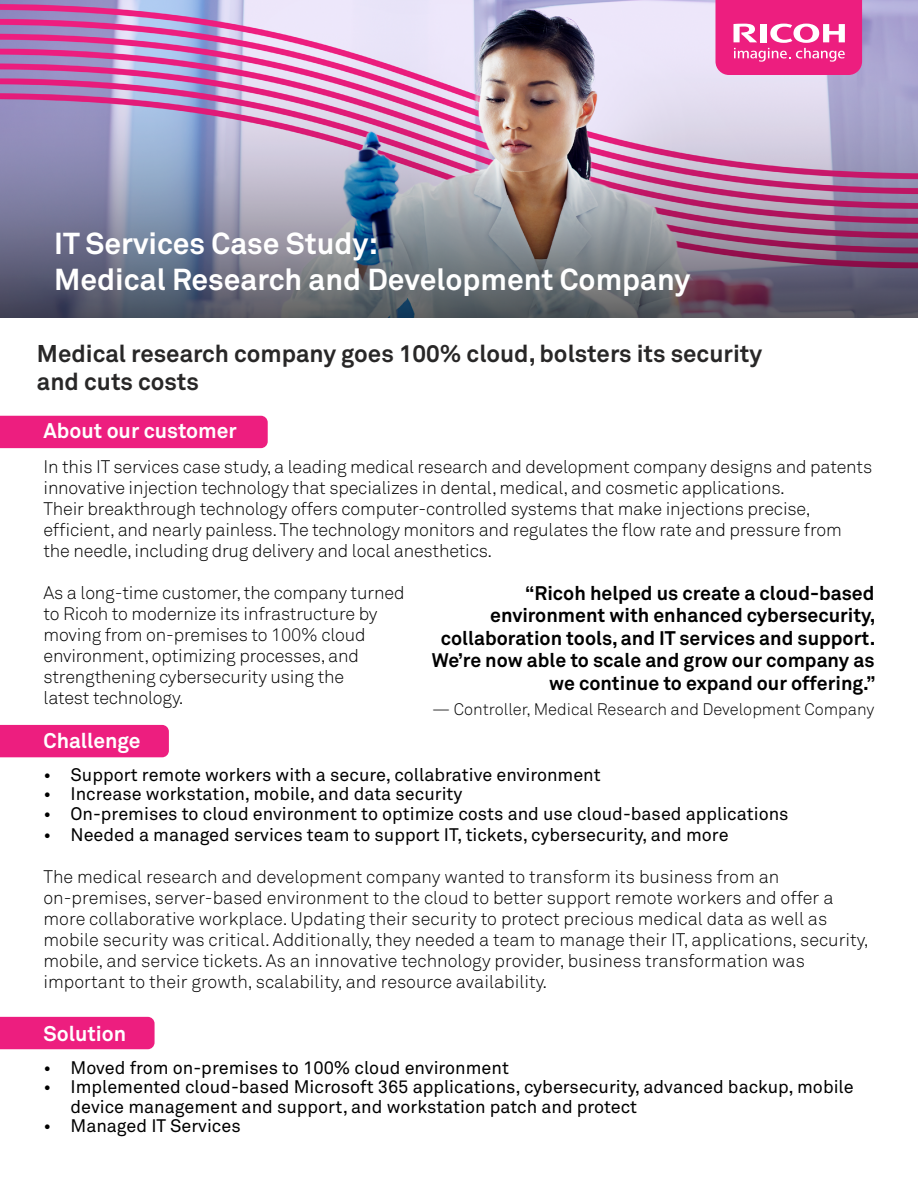
<style>
.page{position:relative;width:918px;height:1188px;background:#fff}
.page>*{position:absolute;margin:0;border:0;box-sizing:border-box;transform-origin:0 0}
.t1{font:700 30px/36px "Akkurat Pro";color:#fff}
.t2{font:700 24px/28.8px "Akkurat Pro";color:#282727}
.t3{font:700 21px "Akkurat Pro";color:#fff}
.t4{font:700 19.5px/22.5px "Akkurat Pro";color:#000;text-align:right}
.t5{font:300 18px/21px "Akkurat Pro";letter-spacing:-.01em;color:#000}
.t6{font:18px/19.5px "Akkurat Pro";color:#000}
.t7{font:300 16.5px "Akkurat Pro";color:#000}
</style>
<div class="page">
<div style="left:0;top:1017px;width:155px;height:32px;background:#ed1e7f"></div>
<div style="left:0;top:416px;width:268px;height:32px;background:#ed1e7f"></div>
<div style="left:0;top:725px;width:169px;height:32px;background:#ed1e7f"></div>
<img style="left:0;top:0;width:918px;height:318px">
<svg style="left:716px;top:0;width:146px;height:75px;background:#ef3d91"></svg>
<h1 class="t1" style="left:54px;top:225px;width:638px">IT Services Case Study:<br>Medical Research and Development Company</h1>
<h2 class="t2" style="left:37px;top:339px;width:727px">Medical research company goes 100% cloud, bolsters its security and cuts costs</h2>
<p class="t3" style="left:44px;top:418px;width:195px">About our customer</p>
<p class="t5" style="left:44px;top:456px;width:830px">In this IT services case study, a leading medical research and development company designs and patents innovative injection technology that specializes in dental, medical, and cosmetic applications.<br>Their breakthrough technology offers computer-controlled systems that make injections precise, efficient, and nearly painless. The technology monitors and regulates the flow rate and pressure from the needle, including drug delivery and local anesthetics.</p>
<p class="t5" style="left:44px;top:582px;width:363px">As a long-time customer, the company turned to Ricoh to modernize its infrastructure by moving from on-premises to 100% cloud environment, optimizing processes, and strengthening cybersecurity using the<br>latest technology.</p>
<p class="t3" style="left:44px;top:728px;width:99px">Challenge</p>
<p class="t6" style="left:44px;top:765px;width:559px">• Support remote workers with a secure, collabrative environment</p>
<p class="t6" style="left:44px;top:784px;width:421px">• Increase workstation, mobile, and data security</p>
<p class="t6" style="left:44px;top:804px;width:747px">• On-premises to cloud environment to optimize costs and use cloud-based applications</p>
<p class="t6" style="left:44px;top:825px;width:687px">• Needed a managed services team to support IT, tickets, cybersecurity, and more</p>
<p class="t5" style="left:44px;top:866px;width:827px">The medical research and development company wanted to transform its business from an on-premises, server-based environment to the cloud to better support remote workers and offer a more collaborative workplace. Updating their security to protect precious medical data as well as mobile security was critical. Additionally, they needed a team to manage their IT, applications, security, mobile, and service tickets. As an innovative technology provider, business transformation was important to their growth, scalability, and resource availability.</p>
<p class="t3" style="left:44px;top:1020px;width:84px">Solution</p>
<p class="t6" style="left:44px;top:1058px;width:467px">• Moved from on-premises to 100% cloud environment</p>
<p class="t6" style="left:70px;top:1077px;width:785px;text-indent:-27px">• Implemented cloud-based Microsoft 365 applications, cybersecurity, advanced backup, mobile device management and support, and workstation patch and protect</p>
<p class="t6" style="left:44px;top:1116px;width:199px">• Managed IT Services</p>
<p class="t4" style="left:432px;top:582px;width:445px">“Ricoh helped us create a cloud-based environment with enhanced cybersecurity, collaboration tools, and IT services and support.<br>We’re now able to scale and grow our company as we continue to expand our offering.”</p>
<p class="t7" style="left:432px;top:700px;width:444px">— Controller, Medical Research and Development Company</p>
</div>
